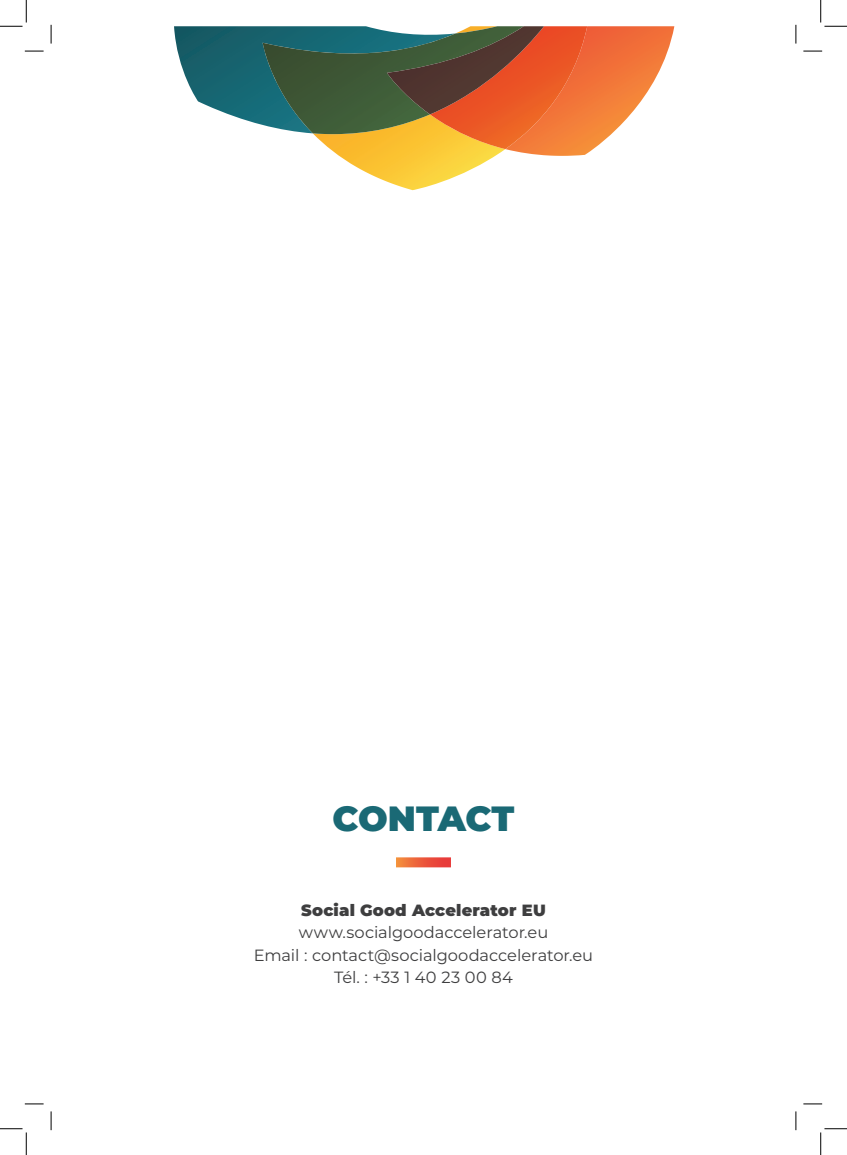
<style>
.page{position:relative;width:847px;height:1155px;background:#fff}
.page>*{position:absolute;margin:0;border:0;box-sizing:border-box;transform-origin:0 0}
.t1{font:900 35px "Montserrat";letter-spacing:-.01em;color:#1a6975}
.t2{font:16.25px/22.5px "Montserrat";color:#3e3e3f;text-align:center}
.t3{font:900 16.25px "Montserrat";letter-spacing:.01em;color:#3e3e3f}
</style>
<div class="page">
<svg style="left:174px;top:26px;width:323px;height:150px"></svg>
<img style="left:262px;top:26px;width:125px;height:72px">
<svg style="left:505px;top:26px;width:169px;height:130px"></svg>
<img style="left:430px;top:26px;width:157px;height:123px">
<img style="left:387px;top:26px;width:156px;height:88px">
<svg style="left:396px;top:857px;width:55px;height:10px"></svg>
<svg style="left:25px;top:50px;width:19px;height:2px"></svg>
<svg style="left:803px;top:50px;width:18px;height:2px"></svg>
<svg style="left:25px;top:1103px;width:19px;height:1px"></svg>
<svg style="left:803px;top:1103px;width:18px;height:1px"></svg>
<svg style="left:50px;top:25px;width:2px;height:19px"></svg>
<svg style="left:50px;top:1111px;width:2px;height:19px"></svg>
<svg style="left:795px;top:25px;width:1px;height:19px"></svg>
<svg style="left:795px;top:1111px;width:1px;height:19px"></svg>
<svg style="left:0;top:0;width:27px;height:27px"></svg>
<svg style="left:0;top:1128px;width:27px;height:26px"></svg>
<svg style="left:820px;top:0;width:26px;height:27px"></svg>
<svg style="left:820px;top:1128px;width:26px;height:26px"></svg>
<h1 class="t1" style="left:332px;top:792px;width:183px">CONTACT</h1>
<p class="t3" style="left:301px;top:897px;width:246px">Social Good Accelerator EU</p>
<p class="t2" style="left:254px;top:920px;width:340px">www.socialgoodaccelerator.eu<br>Email : contact@socialgoodaccelerator.eu<br>Tél. : +33 1 40 23 00 84</p>
</div>
